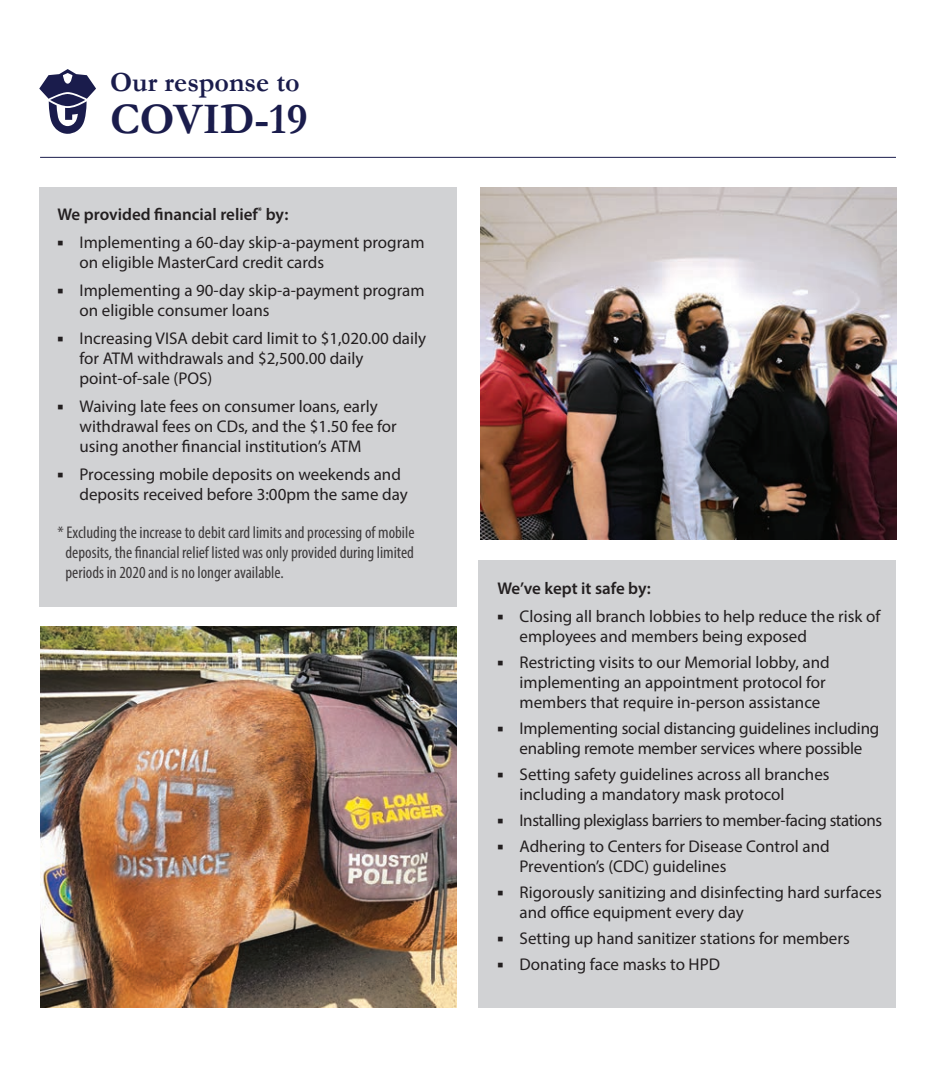
<style>
.page{position:relative;width:936px;height:1080px;background:#fff}
.page>*{position:absolute;margin:0;border:0;box-sizing:border-box;transform-origin:0 0}
.t1{font:700 44px "Garamond";color:#1a1c4c}
.t2{font:700 28px "Garamond";color:#1a1c4c}
.t3{font:17px/20px "Myriad Pro";color:#231f20}
.t4{font:condensed 17px/20px "Myriad Pro";color:#231f20;text-align:justify}
.t5{font:17px "Myriad Pro";letter-spacing:-.025em;color:#231f20}
.t6{font:600 17px "Myriad Pro";color:#231f20}
</style>
<div class="page">
<div style="left:478px;top:560px;width:418px;height:448px;background:#d1d2d4"></div>
<div style="left:39px;top:187px;width:418px;height:419px;background:#d1d2d4"></div>
<svg style="left:39px;top:69px;width:57px;height:65px"></svg>
<hr style="left:40px;top:157px;width:856px;height:1px;background:#1a1c4c">
<img style="left:480px;top:187px;width:416px;height:353px">
<img style="left:40px;top:627px;width:416px;height:381px">
<h2 class="t2" style="left:110px;top:63px;width:191px">Our response to</h2>
<h1 class="t1" style="left:110px;top:90px;width:199px">COVID-19</h1>
<p class="t6" style="left:58px;top:203px;width:232px">We provided financial relief<sup>*</sup> by:</p>
<p class="t3" style="left:80px;top:232px;width:347px;text-indent:-22px">■ Implementing a 60-day skip-a-payment program on eligible MasterCard credit cards</p>
<p class="t3" style="left:80px;top:280px;width:347px;text-indent:-22px">■ Implementing a 90-day skip-a-payment program on eligible consumer loans</p>
<p class="t3" style="left:80px;top:328px;width:348px;text-indent:-22px">■ Increasing VISA debit card limit to $1,020.00 daily for ATM withdrawals and $2,500.00 daily point-of-sale (POS)</p>
<p class="t3" style="left:80px;top:396px;width:319px;text-indent:-22px">■ Waiving late fees on consumer loans, early withdrawal fees on CDs, and the $1.50 fee for using another financial institution’s ATM</p>
<p class="t3" style="left:80px;top:464px;width:330px;text-indent:-22px">■ Processing mobile deposits on weekends and deposits received before 3:00pm the same day</p>
<p class="t4" style="left:66px;top:522px;width:350px;text-indent:-8px">* Excluding the increase to debit card limits and processing of mobile deposits, the financial relief listed was only provided during limited periods in 2020 and is no longer available.</p>
<p class="t6" style="left:498px;top:578px;width:155px">We’ve kept it safe by:</p>
<p class="t3" style="left:520px;top:606px;width:362px;text-indent:-22px">■ Closing all branch lobbies to help reduce the risk of employees and members being exposed</p>
<p class="t3" style="left:520px;top:652px;width:312px;text-indent:-22px">■ Restricting visits to our Memorial lobby, and implementing an appointment protocol for members that require in-person assistance</p>
<p class="t3" style="left:498px;top:718px;width:383px;text-align:center">■ Implementing social distancing guidelines including enabling remote member services where possible</p>
<p class="t3" style="left:520px;top:764px;width:312px;text-indent:-22px">■ Setting safety guidelines across all branches including a mandatory mask protocol</p>
<p class="t5" style="left:498px;top:810px;width:386px">■ Installing plexiglass barriers to member-facing stations</p>
<p class="t3" style="left:520px;top:836px;width:312px;text-indent:-22px">■ Adhering to Centers for Disease Control and<br>Prevention’s (CDC) guidelines</p>
<p class="t3" style="left:520px;top:882px;width:364px;text-indent:-22px">■ Rigorously sanitizing and disinfecting hard surfaces and office equipment every day</p>
<p class="t3" style="left:498px;top:928px;width:354px">■ Setting up hand sanitizer stations for members</p>
<p class="t3" style="left:498px;top:954px;width:224px">■ Donating face masks to HPD</p>
</div>
